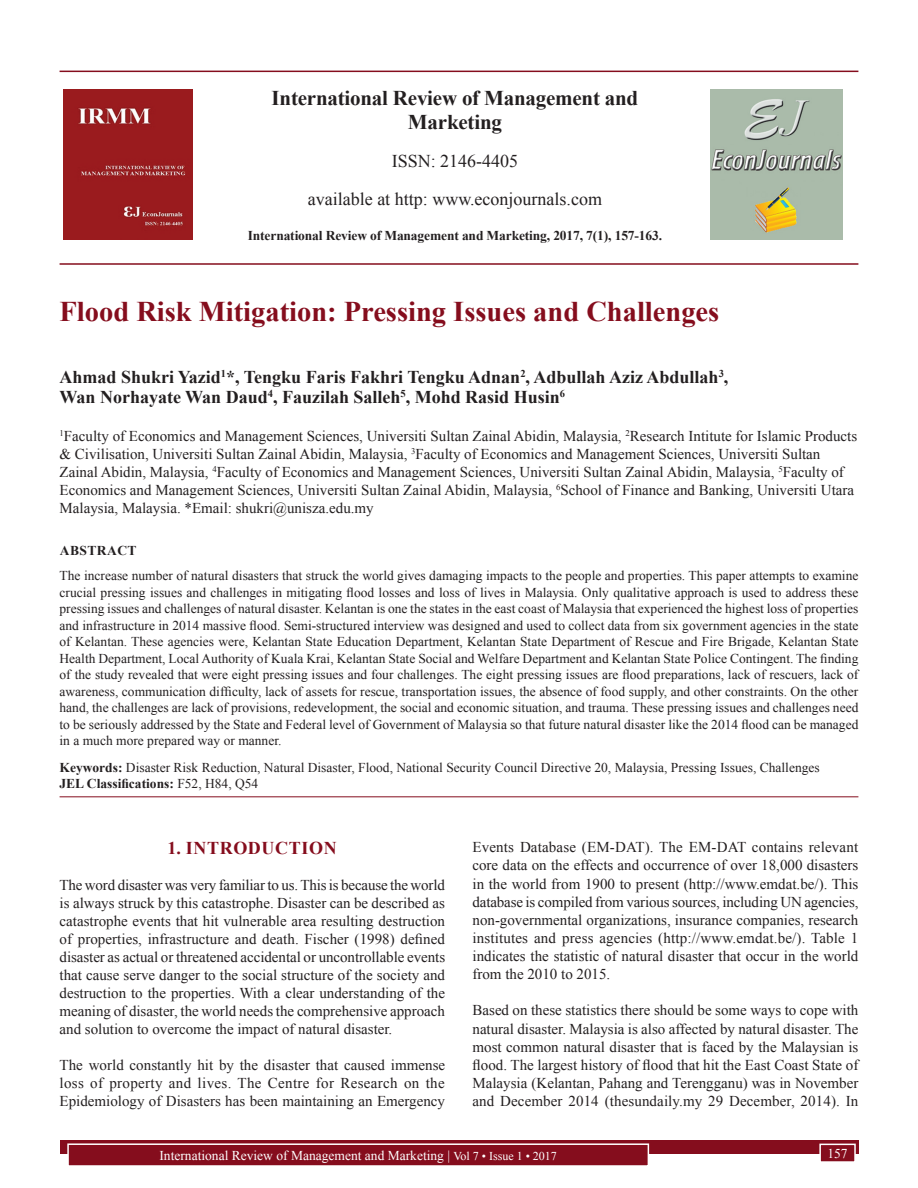
<style>
.page{position:relative;width:918px;height:1188px;background:#fff}
.page>*{position:absolute;margin:0;border:0;box-sizing:border-box;transform-origin:0 0}
.AT{font:700 28.5px "Times New Roman";color:#850d1d}
.Issue_details{font:700 21px/24px "Times New Roman";letter-spacing:-.01em;color:#231f20;text-align:center}
.AU{font:700 18px/19.8px "Times New Roman";color:#231f20}
.Issue_details-2{font:18px "Times New Roman";color:#231f20}
.t1{font:700 18px "Times New Roman";letter-spacing:.035em;color:#850d1d}
.TX{font:15px/18.1px "Times New Roman";color:#231f20;text-align:justify}
.AFF{font:15px/18px "Times New Roman";color:#231f20}
.ABS{font:13.5px/16.5px "Times New Roman";color:#231f20;text-align:justify}
.KWD{font:13.5px/16.2px "Times New Roman";color:#231f20}
.Folio{font:13.5px "Times New Roman";color:#fff}
.Issue_details-3{font:700 13.5px "Times New Roman";letter-spacing:-.01em;color:#231f20}
.ABSH{font:700 13.5px "Times New Roman";letter-spacing:.035em;color:#231f20}
.s1{font-weight:700}
.s2{font-size:12px}
</style>
<div class="page">
<hr style="left:60px;top:71px;width:798px;height:1px;background:#850d1d">
<hr style="left:60px;top:263px;width:798px;height:2px;background:#850d1d">
<img style="left:64px;top:89px;width:129px;height:151px">
<img style="left:711px;top:89px;width:132px;height:150px">
<div style="left:60px;top:1140px;width:798px;height:13px;background:#850d1d"></div>
<div style="left:68px;top:1144px;width:580px;height:22px;background:#850d1d"></div>
<div style="left:67px;top:1143px;width:582px;height:24px;border:2px solid #fff"></div>
<div style="left:820px;top:1144px;width:35px;height:18px;background:#850d1d"></div>
<div style="left:819px;top:1144px;width:37px;height:19px;border:2px solid #fff"></div>
<hr style="left:60px;top:796px;width:798px;height:1px;background:#850d1d">
<p class="Issue_details" style="left:272px;top:85px;width:368px">International Review of Management and<br>Marketing</p>
<p class="Issue_details-2" style="left:392px;top:149px;width:128px">ISSN: 2146-4405</p>
<p class="Issue_details-2" style="left:308px;top:187px;width:296px">available at http: www.econjournals.com</p>
<p class="Issue_details-3" style="left:248px;top:226px;width:416px">International Review of Management and Marketing, 2017, 7(1), 157-163.</p>
<p class="AT" style="left:60px;top:291px;width:661px">Flood Risk Mitigation: Pressing Issues and Challenges</p>
<p class="AU" style="left:60px;top:367px;width:670px">Ahmad Shukri Yazid<sup>1</sup>*, Tengku Faris Fakhri Tengku Adnan<sup>2</sup>, Adbullah Aziz Abdullah<sup>3</sup>,<br>Wan Norhayate Wan Daud<sup>4</sup>, Fauzilah Salleh<sup>5</sup>, Mohd Rasid Husin<sup>6</sup></p>
<p class="AFF" style="left:60px;top:427px;width:799px"><sup>1</sup>Faculty of Economics and Management Sciences, Universiti Sultan Zainal Abidin, Malaysia, <sup>2</sup>Research Intitute for Islamic Products &amp; Civilisation, Universiti Sultan Zainal Abidin, Malaysia, <sup>3</sup>Faculty of Economics and Management Sciences, Universiti Sultan Zainal Abidin, Malaysia, <sup>4</sup>Faculty of Economics and Management Sciences, Universiti Sultan Zainal Abidin, Malaysia, <sup>5</sup>Faculty of Economics and Management Sciences, Universiti Sultan Zainal Abidin, Malaysia, <sup>6</sup>School of Finance and Banking, Universiti Utara Malaysia, Malaysia. *Email: shukri@unisza.edu.my</p>
<p class="ABSH" style="left:60px;top:541px;width:78px">ABSTRACT</p>
<p class="ABS" style="left:60px;top:567px;width:800px">The increase number of natural disasters that struck the world gives damaging impacts to the people and properties. This paper attempts to examine crucial pressing issues and challenges in mitigating flood losses and loss of lives in Malaysia. Only qualitative approach is used to address these pressing issues and challenges of natural disaster. Kelantan is one the states in the east coast of Malaysia that experienced the highest loss of properties and infrastructure in 2014 massive flood. Semi-structured interview was designed and used to collect data from six government agencies in the state of Kelantan. These agencies were, Kelantan State Education Department, Kelantan State Department of Rescue and Fire Brigade, Kelantan State Health Department, Local Authority of Kuala Krai, Kelantan State Social and Welfare Department and Kelantan State Police Contingent. The finding of the study revealed that were eight pressing issues and four challenges. The eight pressing issues are flood preparations, lack of rescuers, lack of awareness, communication difficulty, lack of assets for rescue, transportation issues, the absence of food supply, and other constraints. On the other hand, the challenges are lack of provisions, redevelopment, the social and economic situation, and trauma. These pressing issues and challenges need to be seriously addressed by the State and Federal level of Government of Malaysia so that future natural disaster like the 2014 flood can be managed in a much more prepared way or manner.</p>
<p class="KWD" style="left:60px;top:759px;width:762px"><span class="s1">Keywords:</span> Disaster Risk Reduction, Natural Disaster, Flood, National Security Council Directive 20, Malaysia, Pressing Issues, Challenges<br><span class="s1">JEL Classifications:</span> F52, H84, Q54</p>
<h1 class="t1" style="left:168px;top:835px;width:171px">1. INTRODUCTION</h1>
<p class="TX" style="left:60px;top:876px;width:387px">The word disaster was very familiar to us. This is because the world is always struck by this catastrophe. Disaster can be described as catastrophe events that hit vulnerable area resulting destruction of properties, infrastructure and death. Fischer (1998) defined disaster as actual or threatened accidental or uncontrollable events that cause serve danger to the social structure of the society and destruction to the properties. With a clear understanding of the meaning of disaster, the world needs the comprehensive approach and solution to overcome the impact of natural disaster.</p>
<p class="TX" style="left:60px;top:1056px;width:387px">The world constantly hit by the disaster that caused immense loss of property and lives. The Centre for Research on the Epidemiology of Disasters has been maintaining an Emergency</p>
<p class="TX" style="left:472px;top:838px;width:388px">Events Database (EM-DAT). The EM-DAT contains relevant core data on the effects and occurrence of over 18,000 disasters in the world from 1900 to present (http://www.emdat.be/). This database is compiled from various sources, including UN agencies, non-governmental organizations, insurance companies, research institutes and press agencies (http://www.emdat.be/). Table 1 indicates the statistic of natural disaster that occur in the world from the 2010 to 2015.</p>
<p class="TX" style="left:472px;top:1001px;width:387px">Based on these statistics there should be some ways to cope with natural disaster. Malaysia is also affected by natural disaster. The most common natural disaster that is faced by the Malaysian is flood. The largest history of flood that hit the East Coast State of Malaysia (Kelantan, Pahang and Terengganu) was in November and December 2014 (thesundaily.my 29 December, 2014). In</p>
<p class="Folio" style="left:159px;top:1146px;width:399px">International Review of Management and Marketing | <span class="s2">Vol 7 • Issue 1 • 2017</span></p>
<p class="Folio" style="left:827px;top:1144px;width:22px">157</p>
</div>
